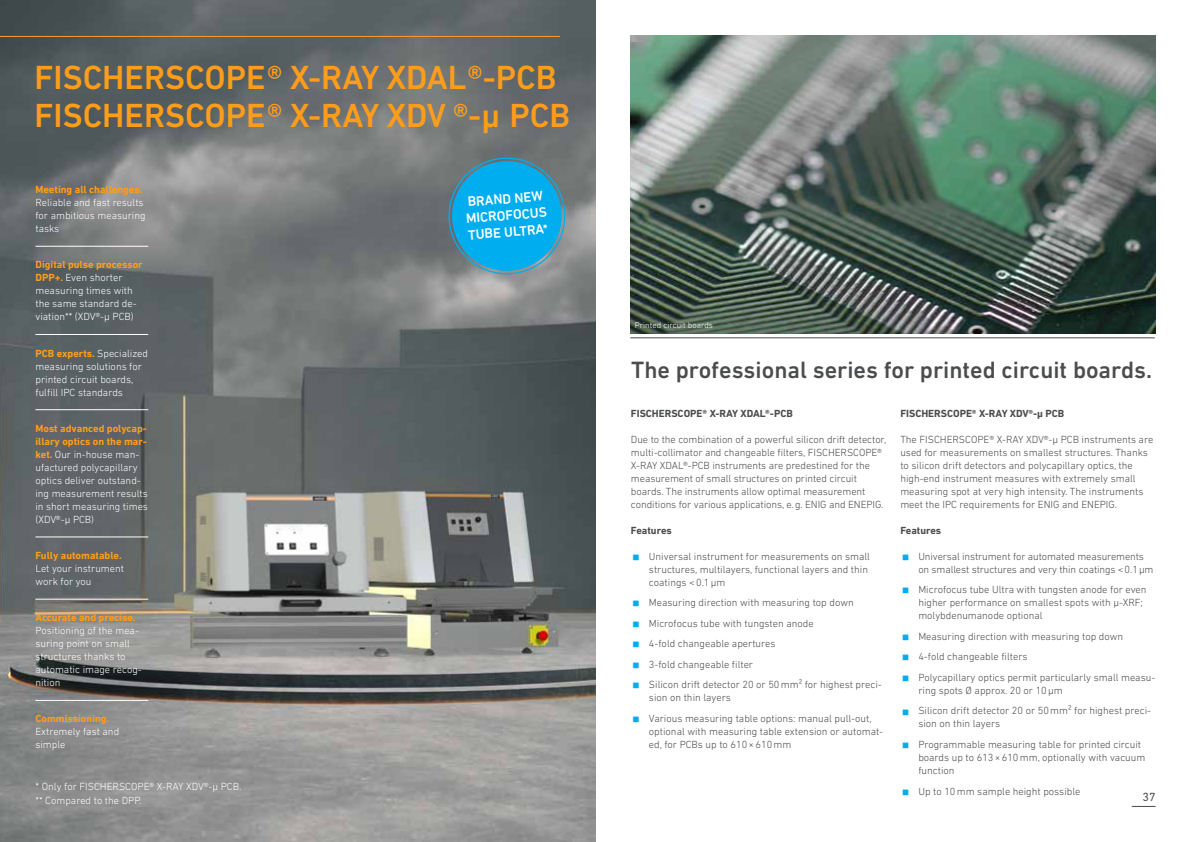
<style>
.page{position:relative;width:1191px;height:842px;background:#fff}
.page>*{position:absolute;margin:0;border:0;box-sizing:border-box;transform-origin:0 0}
.t1{font:700 40px "DIN Next LT Pro";color:#00aeef}
.t2{font:500 34px/38px "DIN Next LT Pro";color:#ff9d1b}
.t3{font:500 24px "DIN Next LT Pro";color:#4b4c4d}
.t4{font:500 13.9px/16.7px "DIN Next LT Pro";color:#fff}
.t5{font:12px "DIN Next LT Pro";color:#4b4c4d}
.t6{font:300 10.5px/13px "DIN Next LT Pro";color:#4b4c4d}
.t7{font:300 10.5px/13px "DIN Next LT Pro";color:#fff}
.t8{font:700 10.5px "DIN Next LT Pro";color:#ff9d1b}
.t9{font:700 10.5px "DIN Next LT Pro";color:#4b4c4d}
.t10{font:300 8.5px "DIN Next LT Pro";color:#fff}
.s1{font-weight:700;color:#ff9d1b}
</style>
<div class="page">
<img style="left:631px;top:35px;width:524px;height:298px">
<img style="left:0;top:0;width:595px;height:842px">
<hr style="left:0;top:36px;width:560px;height:1px;background:#ff9d1b">
<svg style="left:447px;top:156px;width:120px;height:120px;background:#269fcb"></svg>
<svg style="left:1131px;top:806px;width:24px;height:1px"></svg>
<hr style="left:35px;top:246px;width:113px;height:1px;background:#fff">
<hr style="left:35px;top:334px;width:113px;height:1px;background:#fff">
<hr style="left:35px;top:409px;width:113px;height:1px;background:#fff">
<hr style="left:35px;top:537px;width:113px;height:1px;background:#fff">
<hr style="left:35px;top:599px;width:113px;height:1px;background:#fff">
<hr style="left:35px;top:700px;width:113px;height:1px;background:#fff">
<hr style="left:630px;top:338px;width:524px;height:1px;background:#4b4c4d">
<h2 class="t2" style="left:35px;top:58px;width:537px">FISCHERSCOPE® X-RAY XDAL®-PCB<br>FISCHERSCOPE® X-RAY XDV ®-µ PCB</h2>
<p class="t8" style="left:35px;top:183px;width:109px">Meeting all challenges.</p>
<p class="t7" style="left:35px;top:196px;width:112px">Reliable and fast results for ambitious measuring tasks</p>
<p class="t7" style="left:35px;top:258px;width:109px"><span class="s1">Digital pulse processor<br>DPP+.</span> Even shorter measuring times with the same standard de&shy;viation** (XDV®-μ PCB)</p>
<p class="t7" style="left:35px;top:346px;width:114px"><span class="s1">PCB experts.</span> Specialized measuring solutions for printed circuit boards, fulfill IPC standards</p>
<p class="t7" style="left:35px;top:422px;width:114px"><span class="s1">Most advanced polycap&shy;illary optics on the mar&shy;ket.</span> Our in-house man&shy;ufactured polycapillary optics deliver outstand&shy;ing measurement results in short measuring times (XDV®-µ PCB)</p>
<p class="t8" style="left:35px;top:549px;width:88px">Fully automatable.</p>
<p class="t7" style="left:35px;top:562px;width:90px">Let your instrument work for you</p>
<p class="t8" style="left:35px;top:611px;width:102px">Accurate and precise.</p>
<p class="t7" style="left:35px;top:624px;width:108px">Positioning of the mea&shy;suring point on small structures thanks to automatic image recog&shy;nition</p>
<p class="t8" style="left:35px;top:713px;width:75px">Commissioning.</p>
<p class="t7" style="left:35px;top:725px;width:85px">Extremely fast and simple</p>
<p class="t7" style="left:36px;top:780px;width:207px">* Only for FISCHERSCOPE® X-RAY XDV®-µ PCB.</p>
<p class="t7" style="left:35px;top:794px;width:107px">** Compared to the DPP.</p>
<h3 class="t4" style="left:464px;top:193px;width:83px;rotate:-4deg">BRAND NEW<br>MICROFOCUS<br>TUBE ULTRA*</h3>
<p class="t10" style="left:635px;top:320px;width:80px">Printed circuit boards</p>
<h3 class="t3" style="left:631px;top:356px;width:522px">The professional series for printed circuit boards.</h3>
<p class="t9" style="left:631px;top:407px;width:163px">FISCHERSCOPE® X-RAY XDAL®-PCB</p>
<p class="t6" style="left:631px;top:433px;width:257px">Due to the combination of a powerful silicon drift detector, multi-collimator and changeable filters, FISCHERSCOPE® X-RAY XDAL®-PCB instruments are predestined for the measurement of small structures on printed circuit boards. The instruments allow optimal measurement conditions for various applications, e.g. ENIG and ENEPIG.</p>
<p class="t9" style="left:631px;top:524px;width:42px">Features</p>
<h1 class="t1" style="left:631px;top:531px;width:12px">∙</h1>
<p class="t6" style="left:649px;top:550px;width:222px">Universal instrument for measurements on small structures, multilayers, functional layers and thin coatings &lt;0.1µm</p>
<h1 class="t1" style="left:631px;top:577px;width:12px">∙</h1>
<p class="t6" style="left:649px;top:596px;width:206px">Measuring direction with measuring top down</p>
<h1 class="t1" style="left:631px;top:598px;width:12px">∙</h1>
<p class="t6" style="left:649px;top:617px;width:166px">Microfocus tube with tungsten anode</p>
<h1 class="t1" style="left:631px;top:618px;width:12px">∙</h1>
<p class="t6" style="left:649px;top:637px;width:128px">4-fold changeable apertures</p>
<h1 class="t1" style="left:631px;top:639px;width:12px">∙</h1>
<p class="t6" style="left:649px;top:658px;width:106px">3-fold changeable filter</p>
<h1 class="t1" style="left:631px;top:659px;width:12px">∙</h1>
<p class="t6" style="left:649px;top:678px;width:234px">Silicon drift detector 20 or 50mm² for highest preci&shy;sion on thin layers</p>
<h1 class="t1" style="left:631px;top:693px;width:12px">∙</h1>
<p class="t6" style="left:649px;top:712px;width:236px">Various measuring table options: manual pull-out, optional with measuring table extension or automat&shy;ed, for PCBs up to 610×610mm</p>
<p class="t9" style="left:900px;top:407px;width:165px">FISCHERSCOPE® X-RAY XDV®-µ PCB</p>
<p class="t6" style="left:900px;top:433px;width:254px">The FISCHERSCOPE® X-RAY XDV®-μ PCB instruments are used for measurements on smallest structures. Thanks to silicon drift detectors and polycapillary optics, the high-end instrument measures with extremely small measuring spot at very high intensity. The instruments meet the IPC requirements for ENIG and ENEPIG.</p>
<p class="t9" style="left:900px;top:524px;width:42px">Features</p>
<h1 class="t1" style="left:900px;top:531px;width:12px">∙</h1>
<p class="t6" style="left:918px;top:550px;width:237px">Universal instrument for automated measurements on smallest structures and very thin coatings &lt;0.1µm</p>
<h1 class="t1" style="left:900px;top:564px;width:12px">∙</h1>
<p class="t6" style="left:918px;top:583px;width:230px">Microfocus tube Ultra with tungsten anode for even higher performance on smallest spots with µ-XRF; molybdenumanode optional</p>
<h1 class="t1" style="left:900px;top:611px;width:12px">∙</h1>
<p class="t6" style="left:918px;top:630px;width:206px">Measuring direction with measuring top down</p>
<h1 class="t1" style="left:900px;top:631px;width:12px">∙</h1>
<p class="t6" style="left:918px;top:650px;width:111px">4-fold changeable filters</p>
<h1 class="t1" style="left:900px;top:652px;width:12px">∙</h1>
<p class="t6" style="left:918px;top:671px;width:238px">Polycapillary optics permit particularly small measu&shy;ring spots Ø approx. 20 or 10µm</p>
<h1 class="t1" style="left:900px;top:685px;width:12px">∙</h1>
<p class="t6" style="left:918px;top:704px;width:234px">Silicon drift detector 20 or 50mm² for highest preci&shy;sion on thin layers</p>
<h1 class="t1" style="left:900px;top:719px;width:12px">∙</h1>
<p class="t6" style="left:918px;top:738px;width:229px">Programmable measuring table for printed circuit boards up to 613×610mm, optionally with vacuum function</p>
<h1 class="t1" style="left:900px;top:765px;width:12px">∙</h1>
<p class="t6" style="left:918px;top:784px;width:164px">Up to 10mm sample height possible</p>
<p class="t5" style="left:1142px;top:789px;width:15px">37</p>
</div>
